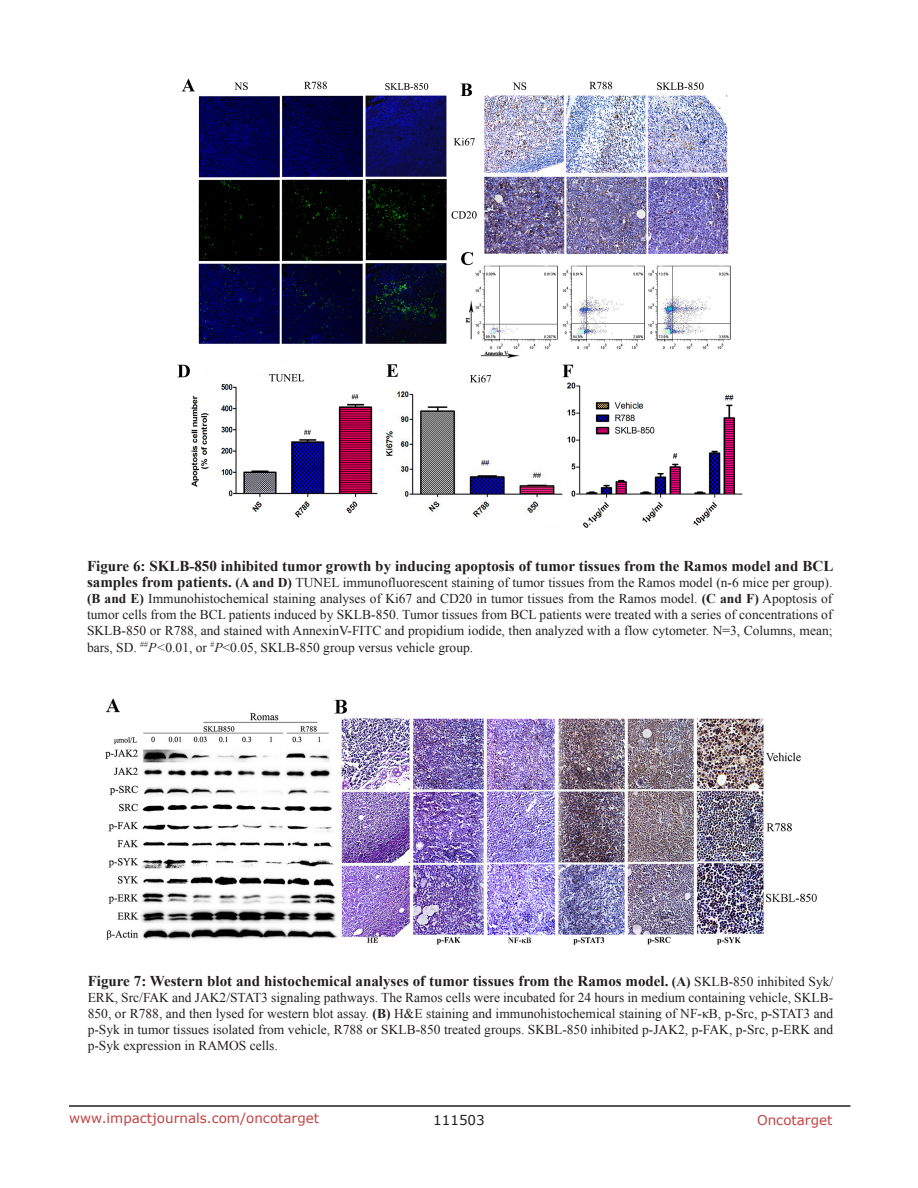
<style>
.page{position:relative;width:918px;height:1188px;background:#fff}
.page>*{position:absolute;margin:0;border:0;box-sizing:border-box;transform-origin:0 0}
.figuretext{font:700 15px "Times New Roman";color:#231f20}
.figuretext-2{font:13.5px/16.2px "Times New Roman";color:#231f20;text-align:justify}
.t1{font:13.5px "Verdana";color:#c24141}
.t2{font:13.5px "Verdana";color:#231f20}
.s1{font-weight:700;font-size:15px}
.s2{font-weight:700}
.s3{font-style:italic}
.s4{font-size:13.5px}
.s5{font-weight:400;font-size:13.5px}
</style>
<div class="page">
<hr style="left:69px;top:1105px;width:781px;height:2px;background:#231f20">
<img style="left:177px;top:78px;width:566px;height:450px">
<img style="left:105px;top:698px;width:712px;height:247px">
<p class="figuretext" style="left:87px;top:555px;width:748px">Figure 6: SKLB-850 inhibited tumor growth by inducing apoptosis of tumor tissues from the Ramos model and BCL</p>
<p class="figuretext-2" style="left:87px;top:574px;width:747px"><span class="s1">samples from patients.</span> <span class="s2">(A and D)</span> TUNEL immunofluorescent staining of tumor tissues from the Ramos model (n-6 mice per group). <span class="s2">(B and E)</span> Immunohistochemical staining analyses of Ki67 and CD20 in tumor tissues from the Ramos model. <span class="s2">(C and F)</span> Apoptosis of tumor cells from the BCL patients induced by SKLB-850. Tumor tissues from BCL patients were treated with a series of concentrations of SKLB-850 or R788, and stained with AnnexinV-FITC and propidium iodide, then analyzed with a flow cytometer. N=3, Columns, mean; bars, SD. <sup>##</sup><span class="s3">P&lt;</span>0.01, or <sup>#</sup><span class="s3">P</span>&lt;0.05, SKLB-850 group versus vehicle group.</p>
<p class="figuretext" style="left:88px;top:970px;width:747px">Figure 7: Western blot and histochemical analyses of tumor tissues from the Ramos model. <span class="s4">(A)</span> <span class="s5">SKLB-850 inhibited Syk/</span></p>
<p class="figuretext-2" style="left:88px;top:989px;width:747px">ERK, Src/FAK and JAK2/STAT3 signaling pathways. The Ramos cells were incubated for 24 hours in medium containing vehicle, SKLB-850, or R788, and then lysed for western blot assay. <span class="s2">(B)</span> H&amp;E staining and immunohistochemical staining of NF-κB, p-Src, p-STAT3 and p-Syk in tumor tissues isolated from vehicle, R788 or SKLB-850 treated groups. SKBL-850 inhibited p-JAK2, p-FAK, p-Src, p-ERK and p-Syk expression in RAMOS cells.</p>
<p class="t1" style="left:69px;top:1109px;width:252px">www.impactjournals.com/oncotarget</p>
<p class="t2" style="left:433px;top:1111px;width:53px">111503</p>
<p class="t1" style="left:757px;top:1111px;width:77px">Oncotarget</p>
</div>
